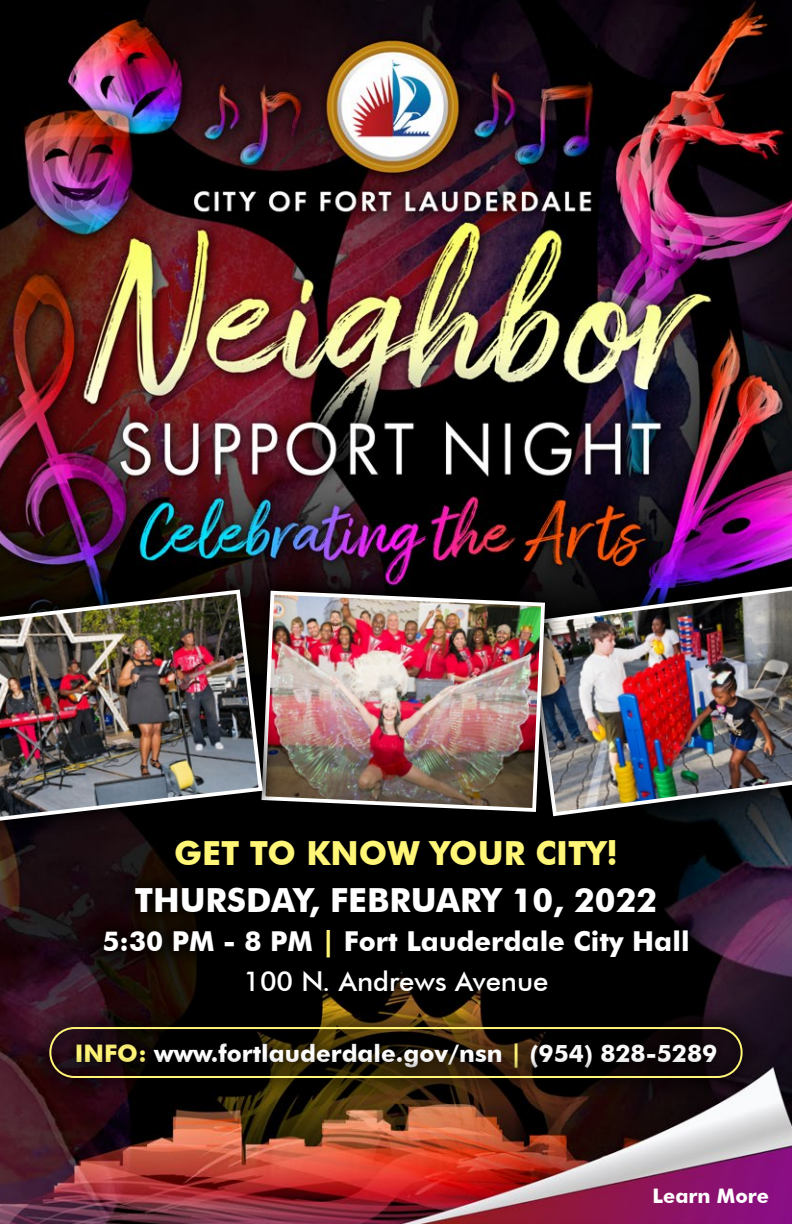
<style>
.page{position:relative;width:792px;height:1224px;background:#fff}
.page>*{position:absolute;margin:0;border:0;box-sizing:border-box;transform-origin:0 0}
.t1{font:700 33.2px "Futura BT";color:#fff}
.t2{font:700 33.2px "Futura BT";color:#fff577}
.t3{font:700 27.4px/39.2px "Futura BT";color:#fff;text-align:center}
.t4{font:700 24.2px "Futura BT";color:#fff}
.t5{font:700 20px "Futura BT";color:#fff}
.s1{color:#fff577}
.s2{font-weight:500}
</style>
<div class="page">
<img style="left:0;top:0;width:792px;height:1224px">
<div style="left:85px;top:821px;width:622px;height:188px;background:#000;opacity:.75"></div>
<div style="left:510px;top:568px;width:282px;height:266px;background:#000;opacity:.75"></div>
<img style="left:563px;top:583px;width:229px;height:235px">
<div style="left:243px;top:572px;width:320px;height:258px;background:#000;opacity:.75"></div>
<img style="left:281px;top:589px;width:266px;height:225px">
<div style="left:0;top:572px;width:281px;height:268px;background:#000;opacity:.75"></div>
<img style="left:0;top:588px;width:265px;height:236px">
<div style="left:27px;top:1004px;width:739px;height:97px;background:#000;opacity:.75"></div>
<div style="left:49px;top:1027px;width:694px;height:51px;border:2px solid #fff577;border-radius:24px"></div>
<p class="t2" style="left:174px;top:833px;width:445px">GET TO KNOW YOUR CITY!</p>
<p class="t1" style="left:135px;top:880px;width:524px">THURSDAY, FEBRUARY 10, 2022</p>
<p class="t3" style="left:102px;top:922px;width:589px">5:30 PM - 8 PM <span class="s1">|</span> Fort Lauderdale City Hall<br><span class="s2">100 N. Andrews Avenue</span></p>
<p class="t4" style="left:75px;top:1038px;width:644px"><span class="s1">INFO:</span> www.fortlauderdale.gov/nsn <span class="s1">|</span> (954) 828-5289</p>
<p class="t5" style="left:653px;top:1183px;width:118px">Learn More</p>
</div>
